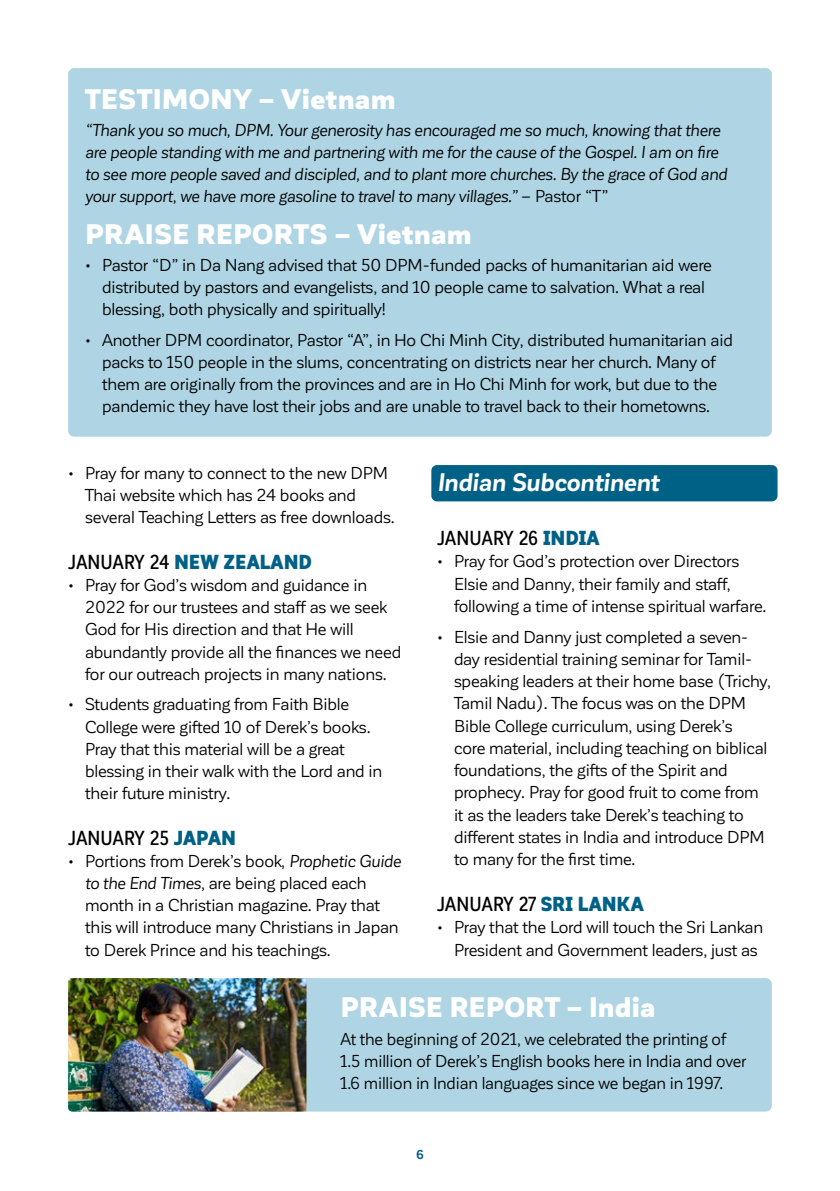
<style>
.page{position:relative;width:840px;height:1191px;background:#fff}
.page>*{position:absolute;margin:0;border:0;box-sizing:border-box;transform-origin:0 0}
.t1{font:900 27.8px "Corporative Sans";color:#fff}
.t2{font:italic 700 25px "Corporative Sans";letter-spacing:-.01em;color:#fff}
.t3{font:500 20px "Corporative Sans Alt Cnd";letter-spacing:-.01em;color:#000}
.t4{font:900 20px "Corporative Sans Alt Cnd";letter-spacing:-.005em;color:#006186}
.t5{font:17px/22.2px "Corporative Sans";letter-spacing:-.01em;color:#000}
.t6{font:italic 17px/22px "Corporative Sans";letter-spacing:-.01em;color:#000}
.t7{font:700 12.8px "Corporative Sans";color:#006186}
.s1{font-style:normal}
.s2{font-weight:500;color:#000}
.s3{font-weight:900;color:#006186}
.s4{font-style:italic}
</style>
<div class="page">
<div style="left:431px;top:465px;width:346px;height:36px;background:#006186;border-radius:6px"></div>
<div style="left:68px;top:68px;width:703px;height:369px;background:#afd5e5;border-radius:6px"></div>
<div style="left:68px;top:978px;width:703px;height:133px;background:#afd5e5;border-radius:6px"></div>
<img style="left:68px;top:978px;width:238px;height:133px">
<h1 class="t1" style="left:85px;top:84px;width:312px">TESTIMONY – Vietnam</h1>
<p class="t6" style="left:85px;top:120px;width:643px">“Thank you so much, DPM. Your generosity has encouraged me so much, knowing that there are people standing with me and partnering with me for the cause of the Gospel. I am on fire to see more people saved and discipled, and to plant more churches. By the grace of God and your support, we have more gasoline to travel to many villages.” <span class="s1">– Pastor “T”</span></p>
<h1 class="t1" style="left:85px;top:218px;width:388px">PRAISE REPORTS – Vietnam</h1>
<p class="t5" style="left:102px;top:255px;width:611px;text-indent:-17px">• Pastor “D” in Da Nang advised that 50 DPM-funded packs of humanitarian aid were distributed by pastors and evangelists, and 10 people came to salvation. What a real blessing, both physically and spiritually!</p>
<p class="t5" style="left:85px;top:329px;width:649px;text-align:center">• Another DPM coordinator, Pastor “A”, in Ho Chi Minh City, distributed humanitarian aid packs to 150 people in the slums, concentrating on districts near her church. Many of them are originally from the provinces and are in Ho Chi Minh for work, but due to the pandemic they have lost their jobs and are unable to travel back to their hometowns.</p>
<p class="t5" style="left:85px;top:462px;width:311px;text-indent:-17px">• Pray for many to connect to the new DPM<br>Thai website which has 24 books and several Teaching Letters as free downloads.</p>
<p class="t4" style="left:68px;top:551px;width:245px"><span class="s2">JANUARY 24</span> NEW ZEALAND</p>
<p class="t5" style="left:85px;top:574px;width:317px;text-indent:-17px">• Pray for God’s wisdom and guidance in 2022 for our trustees and staff as we seek God for His direction and that He will abundantly provide all the finances we need for our outreach projects in many nations.</p>
<p class="t5" style="left:85px;top:693px;width:298px;text-indent:-17px">• Students graduating from Faith Bible College were gifted 10 of Derek’s books.<br>Pray that this material will be a great blessing in their walk with the Lord and in their future ministry.</p>
<p class="t3" style="left:68px;top:827px;width:169px">JANUARY 25 <span class="s3">JAPAN</span></p>
<p class="t5" style="left:85px;top:850px;width:317px;text-indent:-17px">• Portions from Derek’s book, <span class="s4">Prophetic Guide to the End Times</span>, are being placed each month in a Christian magazine. Pray that this will introduce many Christians in Japan to Derek Prince and his teachings.</p>
<h2 class="t2" style="left:437px;top:468px;width:223px">Indian Subcontinent</h2>
<p class="t3" style="left:437px;top:527px;width:164px">JANUARY 26 <span class="s3">INDIA</span></p>
<p class="t5" style="left:454px;top:550px;width:313px;text-indent:-17px">• Pray for God’s protection over Directors<br>Elsie and Danny, their family and staff, following a time of intense spiritual warfare.</p>
<p class="t5" style="left:454px;top:625px;width:318px;text-indent:-17px">• Elsie and Danny just completed a seven&shy;day residential training seminar for Tamil&shy;speaking leaders at their home base (Trichy, Tamil Nadu). The focus was on the DPM Bible College curriculum, using Derek’s<br>core material, including teaching on biblical foundations, the gifts of the Spirit and prophecy. Pray for good fruit to come from it as the leaders take Derek’s teaching to different states in India and introduce DPM to many for the first time.</p>
<p class="t3" style="left:437px;top:893px;width:208px">JANUARY 27 <span class="s3">SRI LANKA</span></p>
<p class="t5" style="left:454px;top:916px;width:310px;text-indent:-17px">• Pray that the Lord will touch the Sri Lankan<br>President and Government leaders, just as</p>
<h1 class="t1" style="left:340px;top:992px;width:316px">PRAISE REPORT – India</h1>
<p class="t5" style="left:340px;top:1028px;width:407px">At the beginning of 2021, we celebrated the printing of<br>1.5 million of Derek’s English books here in India and over<br>1.6 million in Indian languages since we began in 1997.</p>
<p class="t7" style="left:416px;top:1147px;width:9px">6</p>
</div>
